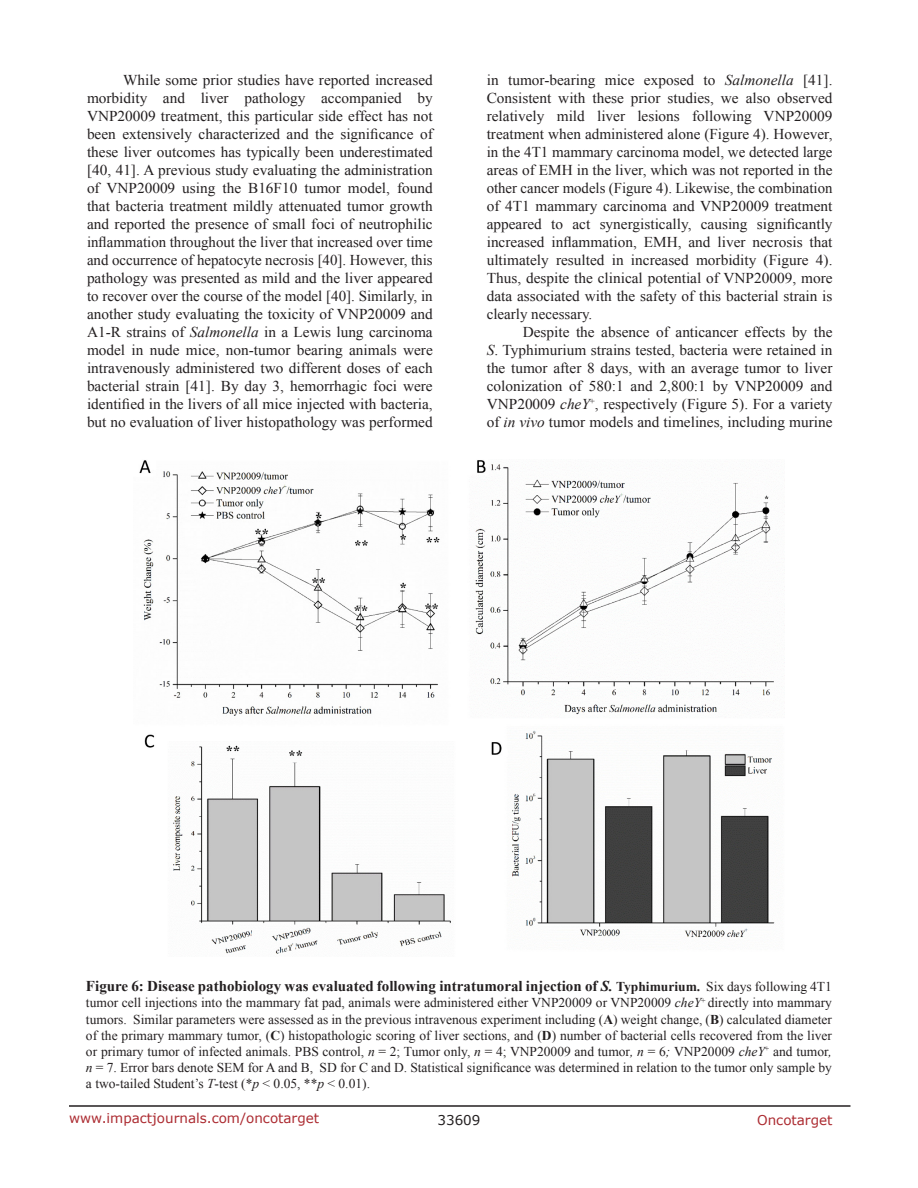
<style>
.page{position:relative;width:918px;height:1188px;background:#fff}
.page>*{position:absolute;margin:0;border:0;box-sizing:border-box;transform-origin:0 0}
.BodyText{font:15px/18px "Times New Roman";color:#231f20;text-align:justify}
.FigureText{font:700 15px "Times New Roman";color:#231f20}
.FigureText-2{font:13.5px/16.2px "Times New Roman";color:#231f20;text-align:justify}
.t1{font:13.5px "Verdana";color:#ac2b31}
.t2{font:13.5px "Verdana";color:#231f20}
.s1{font-style:italic}
.s2{font-size:13.5px}
.s3{font-weight:400;font-size:13.5px}
.s4{font-weight:700}
</style>
<div class="page">
<hr style="left:69px;top:1105px;width:781px;height:2px;background:#231f20">
<img style="left:139px;top:460px;width:636px;height:494px">
<p class="BodyText" style="left:87px;top:71px;width:347px;text-indent:36px">While some prior studies have reported increased morbidity and liver pathology accompanied by VNP20009 treatment, this particular side effect has not been extensively characterized and the significance of these liver outcomes has typically been underestimated [40, 41]. A previous study evaluating the administration of VNP20009 using the B16F10 tumor model, found that bacteria treatment mildly attenuated tumor growth and reported the presence of small foci of neutrophilic inflammation throughout the liver that increased over time and occurrence of hepatocyte necrosis [40]. However, this pathology was presented as mild and the liver appeared to recover over the course of the model [40]. Similarly, in another study evaluating the toxicity of VNP20009 and A1-R strains of <span class="s1">Salmonella</span> in a Lewis lung carcinoma model in nude mice, non-tumor bearing animals were intravenously administered two different doses of each bacterial strain [41]. By day 3, hemorrhagic foci were identified in the livers of all mice injected with bacteria, but no evaluation of liver histopathology was performed</p>
<p class="BodyText" style="left:487px;top:71px;width:347px">in tumor-bearing mice exposed to <span class="s1">Salmonella</span> [41].<br>Consistent with these prior studies, we also observed relatively mild liver lesions following VNP20009 treatment when administered alone (Figure 4). However, in the 4T1 mammary carcinoma model, we detected large areas of EMH in the liver, which was not reported in the other cancer models (Figure 4). Likewise, the combination of 4T1 mammary carcinoma and VNP20009 treatment appeared to act synergistically, causing significantly increased inflammation, EMH, and liver necrosis that ultimately resulted in increased morbidity (Figure 4).<br>Thus, despite the clinical potential of VNP20009, more data associated with the safety of this bacterial strain is clearly necessary.</p>
<p class="BodyText" style="left:487px;top:323px;width:347px;text-indent:36px">Despite the absence of anticancer effects by the <span class="s1">S</span>. Typhimurium strains tested, bacteria were retained in the tumor after 8 days, with an average tumor to liver colonization of 580:1 and 2,800:1 by VNP20009 and VNP20009 <span class="s1">cheY</span><sup>+</sup>, respectively (Figure 5). For a variety of <span class="s1">in vivo</span> tumor models and timelines, including murine</p>
<p class="FigureText" style="left:86px;top:976px;width:747px">Figure 6: Disease pathobiology was evaluated following intratumoral injection of <span class="s1">S.</span> <span class="s2">Typhimurium.</span> <span class="s3">Six days following 4T1</span></p>
<p class="FigureText-2" style="left:86px;top:995px;width:748px">tumor cell injections into the mammary fat pad, animals were administered either VNP20009 or VNP20009 <span class="s1">cheY</span><sup>+</sup> directly into mammary tumors. Similar parameters were assessed as in the previous intravenous experiment including (<span class="s4">A</span>) weight change, (<span class="s4">B</span>) calculated diameter of the primary mammary tumor, (<span class="s4">C</span>) histopathologic scoring of liver sections, and (<span class="s4">D</span>) number of bacterial cells recovered from the liver or primary tumor of infected animals. PBS control, <span class="s1">n</span> = 2; Tumor only, <span class="s1">n</span> = 4; VNP20009 and tumor<span class="s1">, n</span> = 6<span class="s1">;</span> VNP20009 <span class="s1">cheY</span><sup>+</sup> and tumor<span class="s1">, n</span> = 7. Error bars denote SEM for A and B, SD for C and D. Statistical significance was determined in relation to the tumor only sample by a two-tailed Student’s <span class="s1">T</span>-test (*<span class="s1">p</span> &lt; 0.05, **<span class="s1">p</span> &lt; 0.01).</p>
<p class="t1" style="left:69px;top:1109px;width:252px">www.impactjournals.com/oncotarget</p>
<p class="t2" style="left:438px;top:1111px;width:44px">33609</p>
<p class="t1" style="left:757px;top:1111px;width:77px">Oncotarget</p>
</div>
